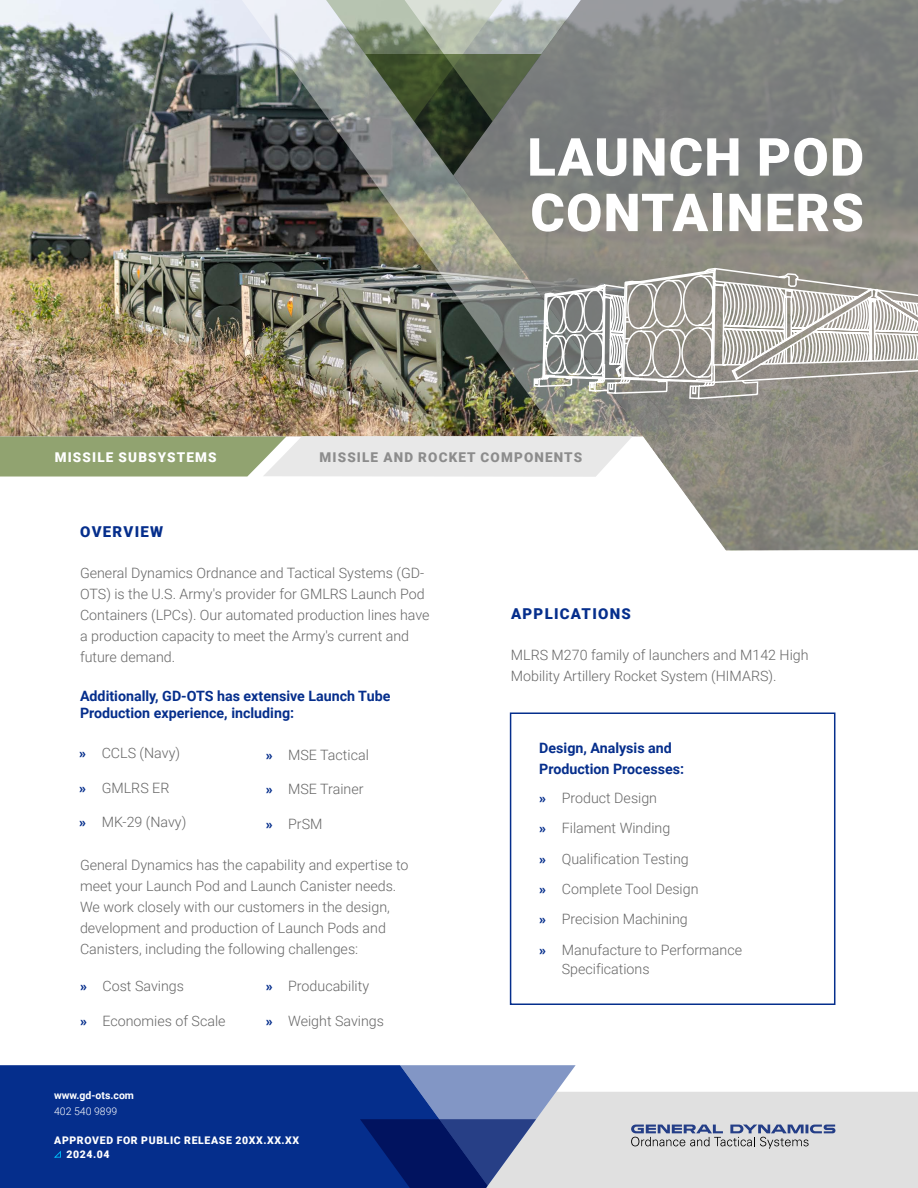
<style>
.page{position:relative;width:918px;height:1188px;background:#fff}
.page>*{position:absolute;margin:0;border:0;box-sizing:border-box;transform-origin:0 0}
.t1{font:900 52.5px/55.5px "Roboto";letter-spacing:.025em;color:#fff}
.t2{font:900 15px "Roboto";letter-spacing:.085em;color:#052e8c}
.t3{font:300 14.25px/21px "Roboto";color:#666}
.t4{font:700 14.25px/21px "Roboto";color:#052e8c}
.t5{font:900 13.5px "Roboto";letter-spacing:.085em;color:#8c8c8c}
.t6{font:900 13.5px "Roboto";letter-spacing:.085em;color:#fff}
.t7{font:900 10.5px/14.2px "Roboto";letter-spacing:.06em;color:#fff}
.t8{font:700 10.5px "Roboto";color:#fff}
.t9{font:300 10.5px "Roboto";color:#fff}
.s1{font-weight:900;font-size:13.5px;color:#052e8c}
</style>
<div class="page">
<div style="left:0;top:1065px;width:360px;height:123px;background:#052e8c"></div>
<img style="left:0;top:0;width:192px;height:259px">
<svg style="left:726px;top:0;width:192px;height:550px;background:#81827d"></svg>
<svg style="left:192px;top:0;width:534px;height:550px"></svg>
<svg style="left:326px;top:0;width:255px;height:175px;background:#7b8379"></svg>
<svg style="left:360px;top:1065px;width:558px;height:123px;background:#acb4ca"></svg>
<div style="left:510px;top:712px;width:325px;height:293px;border:2px solid #052e8c"></div>
<svg style="left:54px;top:1150px;width:7px;height:8px"></svg>
<img style="left:0;top:259px;width:918px;height:218px">
<h1 class="t1" style="left:527px;top:127px;width:338px">LAUNCH POD<br>CONTAINERS</h1>
<p class="t6" style="left:55px;top:447px;width:163px">MISSILE SUBSYSTEMS</p>
<p class="t5" style="left:320px;top:447px;width:264px">MISSILE AND ROCKET COMPONENTS</p>
<p class="t2" style="left:80px;top:521px;width:84px">OVERVIEW</p>
<p class="t3" style="left:80px;top:562px;width:351px">General Dynamics Ordnance and Tactical Systems (GD-OTS) is the U.S. Army's provider for GMLRS Launch Pod Containers (LPCs). Our automated production lines have a production capacity to meet the Army's current and future demand.</p>
<p class="t4" style="left:80px;top:687px;width:312px;line-height:17.1px">Additionally, GD-OTS has extensive Launch Tube<br>Production experience, including:</p>
<p class="t3" style="left:266px;top:743px;width:105px"><span class="s1">»</span> MSE Tactical</p>
<p class="t3" style="left:266px;top:778px;width:99px"><span class="s1">»</span> MSE Trainer</p>
<p class="t3" style="left:266px;top:812px;width:58px"><span class="s1">»</span> PrSM</p>
<p class="t3" style="left:79px;top:742px;width:102px"><span class="s1">»</span> CCLS (Navy)</p>
<p class="t3" style="left:79px;top:777px;width:92px"><span class="s1">»</span> GMLRS ER</p>
<p class="t3" style="left:79px;top:811px;width:109px"><span class="s1">»</span> MK-29 (Navy)</p>
<p class="t3" style="left:80px;top:854px;width:330px">General Dynamics has the capability and expertise to meet your Launch Pod and Launch Canister needs.<br>We work closely with our customers in the design, development and production of Launch Pods and Canisters, including the following challenges:</p>
<p class="t3" style="left:80px;top:975px;width:105px"><span class="s1">»</span> Cost Savings</p>
<p class="t3" style="left:80px;top:1009px;width:147px"><span class="s1">»</span> Economies of Scale</p>
<p class="t3" style="left:266px;top:975px;width:105px"><span class="s1">»</span> Producability</p>
<p class="t3" style="left:266px;top:1010px;width:120px"><span class="s1">»</span> Weight Savings</p>
<p class="t8" style="left:54px;top:1088px;width:81px">www.gd-ots.com</p>
<p class="t7" style="left:67px;top:1132px;width:234px;text-indent:-12px">APPROVED FOR PUBLIC RELEASE 20XX.XX.XX<br>2024.04</p>
<p class="t9" style="left:54px;top:1104px;width:65px">402 540 9899</p>
<p class="t2" style="left:511px;top:603px;width:121px">APPLICATIONS</p>
<p class="t3" style="left:511px;top:644px;width:299px">MLRS M270 family of launchers and M142 High<br>Mobility Artillery Rocket System (HIMARS).</p>
<p class="t4" style="left:539px;top:737px;width:146px">Design, Analysis and<br>Production Processes:</p>
<p class="t3" style="left:539px;top:782px;width:204px;line-height:30.3px"><span class="s1">»</span> Product Design<br><span class="s1">»</span> Filament Winding<br><span class="s1">»</span> Qualification Testing<br><span class="s1">»</span> Complete Tool Design<br><span class="s1">»</span> Precision Machining<br><span class="s1">»</span> Manufacture to Performance</p>
<p class="t3" style="left:562px;top:958px;width:89px">Specifications</p>
</div>
